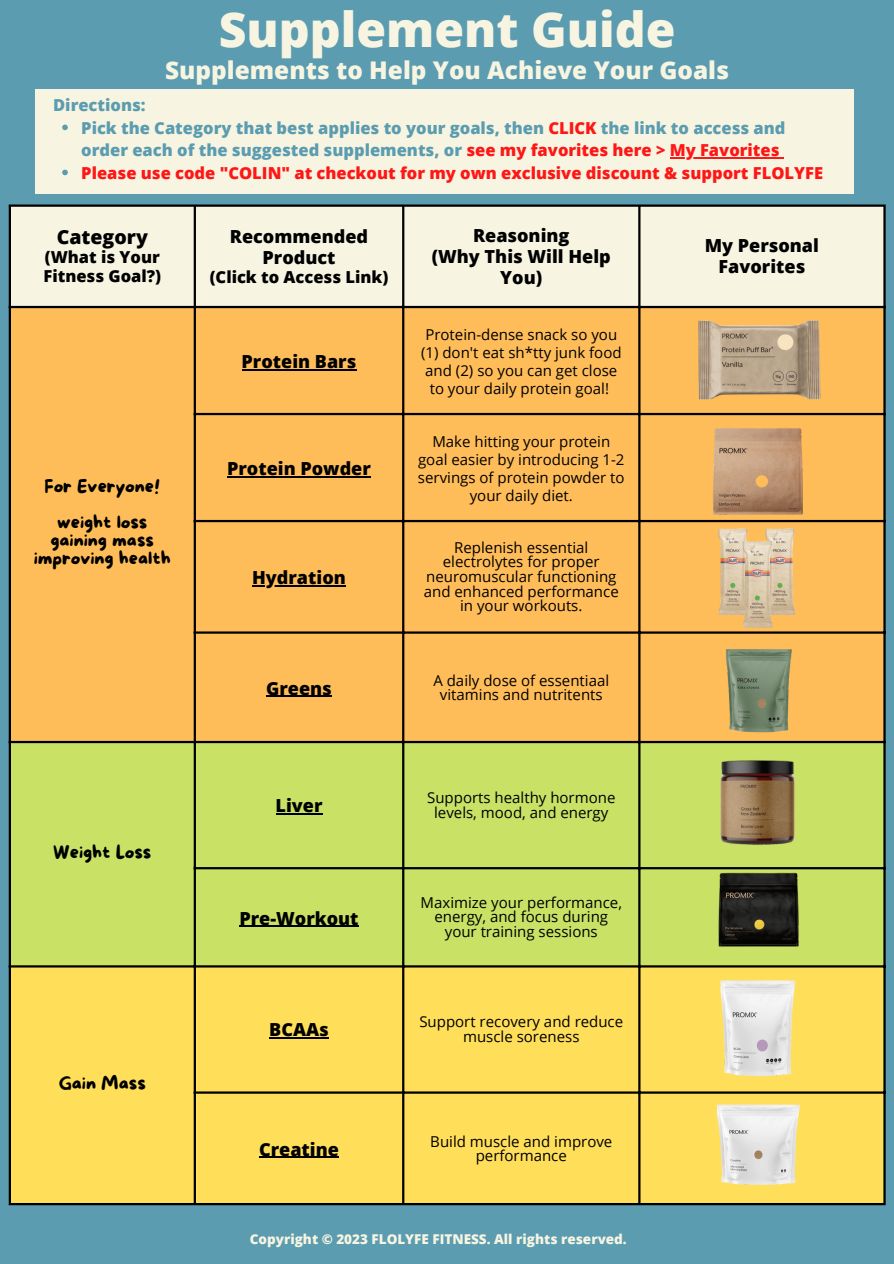
<style>
.page{position:relative;width:894px;height:1264px;background:#fff}
.page>*{position:absolute;margin:0;border:0;box-sizing:border-box;transform-origin:0 0}
.t1{font:800 48.15px "Open Sans";color:#f7f5e1}
.t2{font:800 24.3px "Open Sans";color:#f7f5e1}
.t3{font:800 21px "Open Sans";color:#5b9cb0}
.t4{font:800 19.5px "Open Sans";color:#000}
.t5{font:800 18px/21.5px "Open Sans";color:#000;text-align:center}
.t6{font:18px "More Sugar";color:#000}
.t7{font:800 16.5px/22.5px "Open Sans";color:#5b9cb0}
.t8{font:800 16.5px "Open Sans";color:#ff1616}
.t9{font:800 16.5px/19.2px "Open Sans";color:#000}
.t10{font:15px/14.7px "Open Sans";color:#000;text-align:center}
.t11{font:800 13.5px "Open Sans";color:#f7f5e1}
.s1{color:#ff1616}
</style>
<div class="page">
<div style="left:0;top:0;width:893px;height:1263px;background:#5b9cb0"></div>
<div style="left:35px;top:89px;width:818px;height:105px;background:#f7f5e1"></div>
<div style="left:11px;top:207px;width:872px;height:99px;background:#f7f5e1"></div>
<div style="left:11px;top:308px;width:872px;height:433px;background:#ffbd59"></div>
<div style="left:11px;top:743px;width:872px;height:222px;background:#c9e265"></div>
<div style="left:11px;top:967px;width:872px;height:235px;background:#ffde59"></div>
<hr style="left:241px;top:369px;width:115px;height:1px;background:#000">
<hr style="left:227px;top:476px;width:144px;height:1px;background:#000">
<hr style="left:252px;top:585px;width:94px;height:1px;background:#000">
<hr style="left:266px;top:695px;width:66px;height:1px;background:#000">
<hr style="left:275px;top:813px;width:47px;height:1px;background:#000">
<hr style="left:239px;top:925px;width:119px;height:1px;background:#000">
<hr style="left:269px;top:1037px;width:60px;height:1px;background:#000">
<hr style="left:259px;top:1156px;width:80px;height:1px;background:#000">
<hr style="left:9px;top:207px;width:2px;height:995px;background:#000">
<hr style="left:194px;top:207px;width:2px;height:995px;background:#000">
<hr style="left:402px;top:207px;width:2px;height:995px;background:#000">
<hr style="left:638px;top:207px;width:2px;height:995px;background:#000">
<hr style="left:883px;top:207px;width:2px;height:995px;background:#000">
<hr style="left:9px;top:204px;width:876px;height:3px;background:#000">
<hr style="left:9px;top:306px;width:876px;height:2px;background:#000">
<hr style="left:194px;top:413px;width:691px;height:2px;background:#000">
<hr style="left:194px;top:520px;width:691px;height:2px;background:#000">
<hr style="left:194px;top:631px;width:691px;height:2px;background:#000">
<hr style="left:9px;top:741px;width:876px;height:2px;background:#000">
<hr style="left:194px;top:867px;width:691px;height:2px;background:#000">
<hr style="left:9px;top:965px;width:876px;height:2px;background:#000">
<hr style="left:194px;top:1091px;width:691px;height:2px;background:#000">
<hr style="left:9px;top:1202px;width:876px;height:3px;background:#000">
<img style="left:699px;top:748px;width:118px;height:107px">
<img style="left:708px;top:862px;width:100px;height:93px">
<img style="left:690px;top:309px;width:135px;height:101px">
<img style="left:708px;top:421px;width:100px;height:98px">
<img style="left:712px;top:970px;width:92px;height:113px">
<img style="left:711px;top:1098px;width:94px;height:90px">
<img style="left:704px;top:519px;width:107px;height:113px">
<img style="left:720px;top:642px;width:76px;height:91px">
<svg style="left:62px;top:125px;width:6px;height:5px"></svg>
<hr style="left:669px;top:157px;width:110px;height:1px;background:#ff1616">
<svg style="left:62px;top:170px;width:6px;height:5px"></svg>
<p class="t1" style="left:219px;top:-5px;width:458px">Supplement Guide</p>
<p class="t2" style="left:165px;top:53px;width:565px">Supplements to Help You Achieve Your Goals</p>
<p class="t7" style="left:81px;top:116px;width:705px">Pick the Category that best applies to your goals, then <span class="s1">CLICK</span> the link to access and order each of the suggested supplements, or <span class="s1">see my favorites here &gt; My Favorites</span></p>
<p class="t8" style="left:81px;top:161px;width:743px">Please use code "COLIN" at checkout for my own exclusive discount &amp; support FLOLYFE</p>
<p class="t7" style="left:53px;top:93px;width:94px">Directions:</p>
<p class="t3" style="left:44px;top:121px;width:170px">Movement Test</p>
<p class="t4" style="left:57px;top:223px;width:93px">Category</p>
<p class="t9" style="left:43px;top:247px;width:119px">(What is Your<br>Fitness Goal?)</p>
<p class="t6" style="left:45px;top:476px;width:117px">For Everyone!</p>
<p class="t6" style="left:57px;top:512px;width:92px">weight loss</p>
<p class="t6" style="left:51px;top:530px;width:105px">gaining mass</p>
<p class="t6" style="left:34px;top:548px;width:139px">improving health</p>
<p class="t6" style="left:53px;top:842px;width:100px">Weight Loss</p>
<p class="t6" style="left:59px;top:1073px;width:89px">Gain Mass</p>
<p class="t5" style="left:230px;top:225px;width:140px">Recommended<br>Product</p>
<p class="t9" style="left:210px;top:267px;width:180px">(Click to Access Link)</p>
<p class="t5" style="left:241px;top:350px;width:116px">Protein Bars</p>
<p class="t5" style="left:227px;top:457px;width:145px">Protein Powder</p>
<p class="t5" style="left:252px;top:566px;width:95px">Hydration</p>
<p class="t5" style="left:473px;top:224px;width:98px">Reasoning</p>
<p class="t5" style="left:431px;top:245px;width:180px">(Why This Will Help<br>You)</p>
<p class="t10" style="left:421px;top:325px;width:202px;line-height:18px">Protein-dense snack so you (1) don't eat sh*tty junk food and (2) so you can get close to your daily protein goal!</p>
<p class="t10" style="left:418px;top:432px;width:208px;line-height:18px">Make hitting your protein goal easier by introducing 1-2 servings of protein powder to your daily diet.</p>
<p class="t10" style="left:423px;top:539px;width:196px">Replenish essential electrolytes for proper neuromuscular functioning and enhanced performance in your workouts.</p>
<p class="t5" style="left:266px;top:676px;width:67px">Greens</p>
<p class="t10" style="left:433px;top:672px;width:177px">A daily dose of essentiaal vitamins and nutritents</p>
<p class="t5" style="left:275px;top:794px;width:48px">Liver</p>
<p class="t10" style="left:427px;top:789px;width:190px">Supports healthy hormone levels, mood, and energy</p>
<p class="t5" style="left:239px;top:906px;width:120px">Pre-Workout</p>
<p class="t10" style="left:420px;top:894px;width:203px">Maximize your performance, energy, and focus during your training sessions</p>
<p class="t5" style="left:269px;top:1018px;width:61px">BCAAs</p>
<p class="t10" style="left:419px;top:1014px;width:205px">Support recovery and reduce muscle soreness</p>
<p class="t5" style="left:259px;top:1137px;width:81px">Creatine</p>
<p class="t10" style="left:430px;top:1133px;width:183px">Build muscle and improve performance</p>
<p class="t11" style="left:250px;top:1229px;width:378px">Copyright © 2023 FLOLYFE FITNESS. All rights reserved.</p>
<p class="t5" style="left:704px;top:234px;width:116px">My Personal</p>
<p class="t5" style="left:718px;top:255px;width:88px">Favorites</p>
</div>
